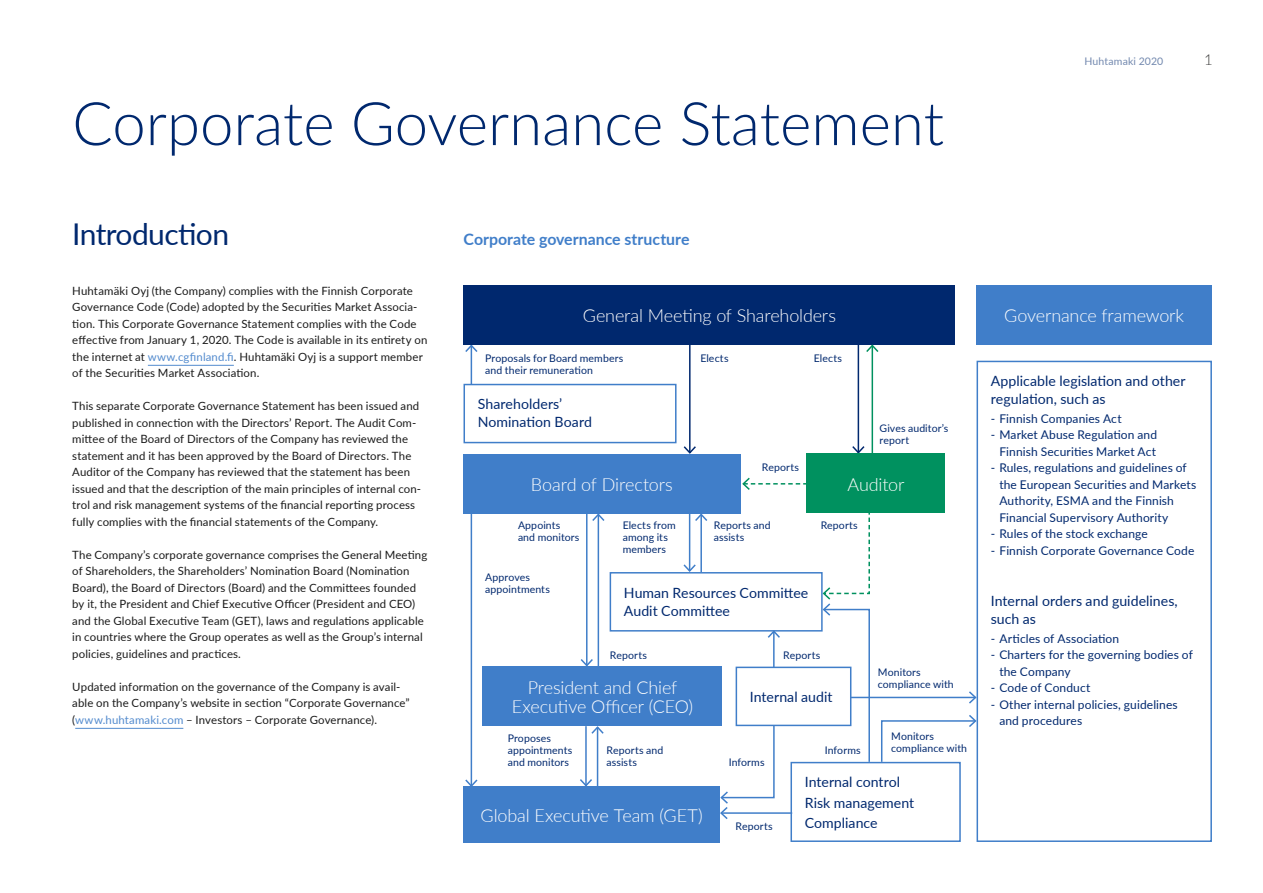
<style>
.page{position:relative;width:1263px;height:893px;background:#fff}
.page>*{position:absolute;margin:0;border:0;box-sizing:border-box;transform-origin:0 0}
.t1{font:300 60px "Lato";color:#00286e}
.t2{font:30px "Lato";letter-spacing:-.02em;color:#00286e}
.t3{font:300 18px/19.5px "Lato";letter-spacing:-.01em;color:#fff;text-align:center}
.t4{font:700 15.9px "Lato";color:#407ec9}
.t5{font:300 15px "Lato";color:#3c3c3b}
.t6{font:14.1px/18px "Lato";letter-spacing:.005em;color:#00286e}
.t7{font:12px/16.5px "Lato";letter-spacing:.01em;color:#00286e}
.t8{font:11.4px/16.5px "Lato";letter-spacing:.01em;color:#1a1a1a}
.t9{font:10.5px/12px "Lato";letter-spacing:.01em;color:#00286e}
.t10{font:10.5px "Lato";letter-spacing:.015em;color:#7389af}
.s1{color:#538bce}
</style>
<div class="page">
<hr style="left:148px;top:365px;width:86px;height:1px;background:#538bce">
<hr style="left:75px;top:728px;width:108px;height:1px;background:#538bce">
<hr style="left:471px;top:459px;width:1px;height:327px;background:#407ec9">
<svg style="left:464px;top:778px;width:15px;height:9px"></svg>
<hr style="left:471px;top:346px;width:1px;height:39px;background:#407ec9">
<svg style="left:464px;top:344px;width:15px;height:10px"></svg>
<div style="left:463px;top:285px;width:492px;height:59px;background:#00286e"></div>
<div style="left:976px;top:285px;width:236px;height:59px;background:#407ec9"></div>
<div style="left:976px;top:361px;width:236px;height:481px;border:2px solid #407ec9"></div>
<div style="left:790px;top:762px;width:171px;height:80px;border:2px solid #407ec9"></div>
<div style="left:483px;top:667px;width:239px;height:59px;background:#407ec9"></div>
<div style="left:463px;top:454px;width:278px;height:59px;background:#407ec9"></div>
<div style="left:463px;top:787px;width:257px;height:56px;background:#407ec9"></div>
<div style="left:610px;top:572px;width:213px;height:60px;border:2px solid #407ec9"></div>
<hr style="left:689px;top:344px;width:1px;height:109px;background:#00286e">
<svg style="left:683px;top:445px;width:13px;height:9px"></svg>
<hr style="left:858px;top:344px;width:1px;height:109px;background:#00286e">
<svg style="left:851px;top:444px;width:15px;height:10px"></svg>
<hr style="left:689px;top:513px;width:1px;height:58px;background:#407ec9">
<svg style="left:682px;top:563px;width:15px;height:10px"></svg>
<hr style="left:700px;top:514px;width:2px;height:58px;background:#407ec9">
<svg style="left:693px;top:513px;width:16px;height:10px"></svg>
<hr style="left:773px;top:631px;width:2px;height:58px;background:#407ec9">
<svg style="left:766px;top:629px;width:15px;height:10px"></svg>
<hr style="left:585px;top:726px;width:2px;height:60px;background:#407ec9">
<svg style="left:578px;top:777px;width:16px;height:10px"></svg>
<hr style="left:597px;top:727px;width:1px;height:60px;background:#407ec9">
<svg style="left:591px;top:726px;width:13px;height:9px"></svg>
<hr style="left:721px;top:812px;width:71px;height:2px;background:#407ec9">
<svg style="left:719px;top:703px;width:56px;height:116px"></svg>
<hr style="left:850px;top:697px;width:125px;height:1px;background:#407ec9">
<svg style="left:967px;top:690px;width:11px;height:15px"></svg>
<svg style="left:880px;top:713px;width:98px;height:50px"></svg>
<svg style="left:821px;top:513px;width:50px;height:250px"></svg>
<hr style="left:586px;top:513px;width:1px;height:152px;background:#407ec9">
<svg style="left:579px;top:657px;width:15px;height:10px"></svg>
<hr style="left:598px;top:514px;width:1px;height:153px;background:#407ec9">
<svg style="left:591px;top:513px;width:15px;height:10px"></svg>
<hr style="left:871px;top:346px;width:2px;height:108px;background:#00915f">
<svg style="left:865px;top:344px;width:15px;height:10px"></svg>
<svg style="left:742px;top:476px;width:65px;height:15px"></svg>
<div style="left:463px;top:384px;width:213px;height:59px;border:2px solid #407ec9"></div>
<div style="left:736px;top:667px;width:115px;height:58px;background:#fff"></div>
<div style="left:736px;top:667px;width:115px;height:59px;border:2px solid #407ec9"></div>
<div style="left:807px;top:454px;width:138px;height:59px;background:#00915f"></div>
<h1 class="t1" style="left:72px;top:82px;width:873px">Corporate Governance Statement</h1>
<h2 class="t2" style="left:72px;top:213px;width:158px">Introduction</h2>
<h3 class="t4" style="left:463px;top:228px;width:228px">Corporate governance structure</h3>
<p class="t10" style="left:1084px;top:53px;width:81px">Huhtamaki 2020</p>
<h3 class="t5" style="left:1204px;top:49px;width:10px">1</h3>
<p class="t8" style="left:72px;top:282px;width:357px">Huhtamäki Oyj (the Company) complies with the Finnish Corporate Governance Code (Code) adopted by the Securities Market Associa&shy;tion. This Corporate Governance Statement complies with the Code effective from January 1, 2020. The Code is available in its entirety on the internet at <span class="s1">www.cgfinland.fi</span>. Huhtamäki Oyj is a support member of the Securities Market Association.</p>
<p class="t8" style="left:72px;top:397px;width:350px">This separate Corporate Governance Statement has been issued and published in connection with the Directors’ Report. The Audit Com&shy;mittee of the Board of Directors of the Company has reviewed the statement and it has been approved by the Board of Directors. The Auditor of the Company has reviewed that the statement has been issued and that the description of the main principles of internal con&shy;trol and risk management systems of the financial reporting process fully complies with the financial statements of the Company.</p>
<p class="t8" style="left:72px;top:546px;width:357px">The Company’s corporate governance comprises the General Meeting of Shareholders, the Shareholders’ Nomination Board (Nomination Board), the Board of Directors (Board) and the Committees founded by it, the President and Chief Executive Officer (President and CEO) and the Global Executive Team (GET), laws and regulations applicable in countries where the Group operates as well as the Group’s internal policies, guidelines and practices.</p>
<p class="t8" style="left:72px;top:678px;width:339px">Updated information on the governance of the Company is avail&shy;able on the Company’s website in section “Corporate Governance” (<span class="s1">www.huhtamaki.com</span> – Investors – Corporate Governance).</p>
<h3 class="t3" style="left:583px;top:305px;width:255px">General Meeting of Shareholders</h3>
<h3 class="t3" style="left:1004px;top:305px;width:181px">Governance framework</h3>
<p class="t9" style="left:485px;top:352px;width:139px">Proposals for Board members and their remuneration</p>
<p class="t6" style="left:478px;top:395px;width:116px">Shareholders’<br>Nomination Board</p>
<h3 class="t3" style="left:531px;top:474px;width:143px">Board of Directors</h3>
<p class="t9" style="left:700px;top:351px;width:30px">Elects</p>
<p class="t9" style="left:814px;top:351px;width:30px">Elects</p>
<p class="t9" style="left:762px;top:461px;width:39px">Reports</p>
<p class="t9" style="left:879px;top:422px;width:70px">Gives auditor’s report</p>
<h3 class="t3" style="left:847px;top:474px;width:58px">Auditor</h3>
<p class="t9" style="left:518px;top:519px;width:63px">Appoints and monitors</p>
<p class="t9" style="left:485px;top:570px;width:66px">Approves appointments</p>
<p class="t9" style="left:623px;top:519px;width:55px">Elects from among its members</p>
<p class="t9" style="left:714px;top:519px;width:58px">Reports and</p>
<p class="t9" style="left:821px;top:519px;width:39px">Reports</p>
<p class="t9" style="left:714px;top:531px;width:32px">assists</p>
<p class="t6" style="left:624px;top:583px;width:186px">Human Resources Committee<br>Audit Committee</p>
<p class="t9" style="left:610px;top:648px;width:39px">Reports</p>
<p class="t9" style="left:783px;top:648px;width:39px">Reports</p>
<h3 class="t3" style="left:512px;top:677px;width:183px">President and Chief<br>Executive Officer (CEO)</h3>
<p class="t9" style="left:508px;top:731px;width:66px">Proposes appointments and monitors</p>
<p class="t9" style="left:607px;top:744px;width:58px">Reports and assists</p>
<p class="t6" style="left:750px;top:687px;width:84px">Internal audit</p>
<p class="t9" style="left:729px;top:756px;width:37px">Informs</p>
<p class="t9" style="left:825px;top:743px;width:37px">Informs</p>
<p class="t9" style="left:878px;top:666px;width:77px">Monitors compliance with</p>
<p class="t9" style="left:891px;top:730px;width:77px">Monitors compliance with</p>
<h3 class="t3" style="left:480px;top:805px;width:224px">Global Executive Team (GET)</h3>
<p class="t9" style="left:736px;top:819px;width:39px">Reports</p>
<p class="t6" style="left:805px;top:772px;width:111px;line-height:20.1px">Internal control<br>Risk management<br>Compliance</p>
<p class="t6" style="left:991px;top:372px;width:196px">Applicable legislation and other regulation, such as</p>
<p class="t7" style="left:991px;top:410px;width:132px">- Finnish Companies Act</p>
<p class="t7" style="left:991px;top:426px;width:168px;text-align:right">- Market Abuse Regulation and<br>Finnish Securities Market Act</p>
<p class="t7" style="left:999px;top:459px;width:198px;text-indent:-9px">- Rules, regulations and guidelines of the European Securities and Markets Authority, ESMA and the Finnish Financial Supervisory Authority</p>
<p class="t7" style="left:991px;top:525px;width:158px">- Rules of the stock exchange</p>
<p class="t7" style="left:991px;top:542px;width:205px">- Finnish Corporate Governance Code</p>
<p class="t6" style="left:991px;top:591px;width:188px">Internal orders and guidelines, such as</p>
<p class="t7" style="left:991px;top:629px;width:130px">- Articles of Association</p>
<p class="t7" style="left:999px;top:646px;width:195px;text-indent:-9px">- Charters for the governing bodies of the Company</p>
<p class="t7" style="left:991px;top:679px;width:101px">- Code of Conduct</p>
<p class="t7" style="left:999px;top:695px;width:180px;text-indent:-9px">- Other internal policies, guidelines and procedures</p>
</div>
